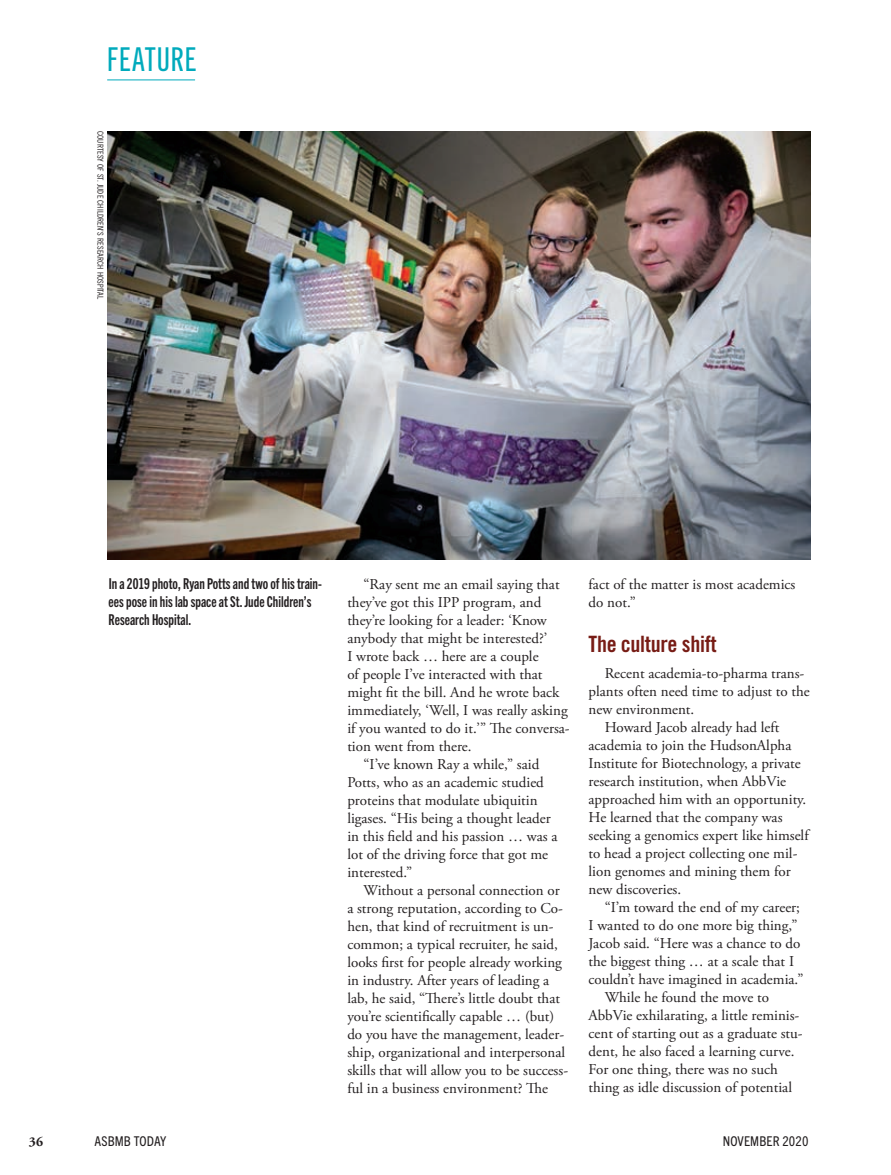
<style>
.page{position:relative;width:891px;height:1175px;background:#fff}
.page>*{position:absolute;margin:0;border:0;box-sizing:border-box;transform-origin:0 0}
.A_NEW_kicker_style_n{font:33px "Trade Gothic Next LT Pro Cm";letter-spacing:.025em;color:#00aabc}
.Member_subhead{font:22.5px "Trade Gothic Bold Cond Twenty";letter-spacing:-.015em;color:#771c15}
.Award_text{font:15px/18px "Adobe Garamond Pro";color:#231f20}
.classif__text{font:15px/18px "Trade Gothic Next LT Pro Bd Cm";color:#231f20}
.t1{font:condensed 13.5px "Trade Gothic Next LT Pro";letter-spacing:.01em;color:#231f20}
.t2{font:700 13.5px "Adobe Garamond Pro";color:#231f20}
.classif__text-2{font:8.25px "Trade Gothic LT Pro Cn 18";letter-spacing:.01em;color:#231f20}
</style>
<div class="page">
<hr style="left:107px;top:80px;width:88px;height:1px;background:#00aabc">
<img style="left:107px;top:131px;width:703px;height:429px">
<p class="A_NEW_kicker_style_n" style="left:107px;top:36px;width:90px">FEATURE</p>
<p class="classif__text-2" style="left:105px;top:131px;width:170px;rotate:90deg">COURTESY OF ST. JUDE CHILDREN’S RESEARCH HOSPITAL</p>
<p class="classif__text" style="left:109px;top:574px;width:215px">In a 2019 photo, Ryan Potts and two of his train&shy;ees pose in his lab space at St. Jude Children’s<br>Research Hospital.</p>
<p class="Award_text" style="left:347px;top:575px;width:224px;text-indent:16px">“Ray sent me an email saying that they’ve got this IPP program, and they’re looking for a leader: ‘Know anybody that might be interested?’<br>I wrote back … here are a couple<br>of people I’ve interacted with that might fit the bill. And he wrote back immediately, ‘Well, I was really asking if you wanted to do it.’” The conversa&shy;tion went from there.</p>
<p class="Award_text" style="left:347px;top:755px;width:212px;text-indent:16px">“I’ve known Ray a while,” said<br>Potts, who as an academic studied proteins that modulate ubiquitin ligases. “His being a thought leader in this field and his passion … was a lot of the driving force that got me interested.”</p>
<p class="Award_text" style="left:347px;top:881px;width:222px;text-indent:16px">Without a personal connection or a strong reputation, according to Co&shy;hen, that kind of recruitment is un&shy;common; a typical recruiter, he said, looks first for people already working in industry. After years of leading a lab, he said, “There’s little doubt that you’re scientifically capable … (but) do you have the management, leader&shy;ship, organizational and interpersonal skills that will allow you to be success&shy;ful in a business environment? The</p>
<p class="Award_text" style="left:589px;top:575px;width:208px">fact of the matter is most academics do not.”</p>
<p class="Member_subhead" style="left:589px;top:630px;width:130px">The culture shift</p>
<p class="Award_text" style="left:589px;top:664px;width:223px;text-indent:16px">Recent academia-to-pharma trans&shy;plants often need time to adjust to the new environment.</p>
<p class="Award_text" style="left:589px;top:718px;width:222px;text-indent:16px">Howard Jacob already had left academia to join the HudsonAlpha Institute for Biotechnology, a private research institution, when AbbVie approached him with an opportunity.<br>He learned that the company was seeking a genomics expert like himself to head a project collecting one mil&shy;lion genomes and mining them for new discoveries.</p>
<p class="Award_text" style="left:589px;top:898px;width:216px;text-indent:16px">“I’m toward the end of my career; I wanted to do one more big thing,” Jacob said. “Here was a chance to do the biggest thing … at a scale that I couldn’t have imagined in academia.”</p>
<p class="Award_text" style="left:589px;top:988px;width:216px;text-indent:16px">While he found the move to AbbVie exhilarating, a little reminis&shy;cent of starting out as a graduate stu&shy;dent, he also faced a learning curve.<br>For one thing, there was no such thing as idle discussion of potential</p>
<p class="t2" style="left:29px;top:1133px;width:16px">36</p>
<p class="t1" style="left:94px;top:1131px;width:73px">ASBMB TODAY</p>
<p class="t1" style="left:723px;top:1131px;width:87px">NOVEMBER 2020</p>
</div>
